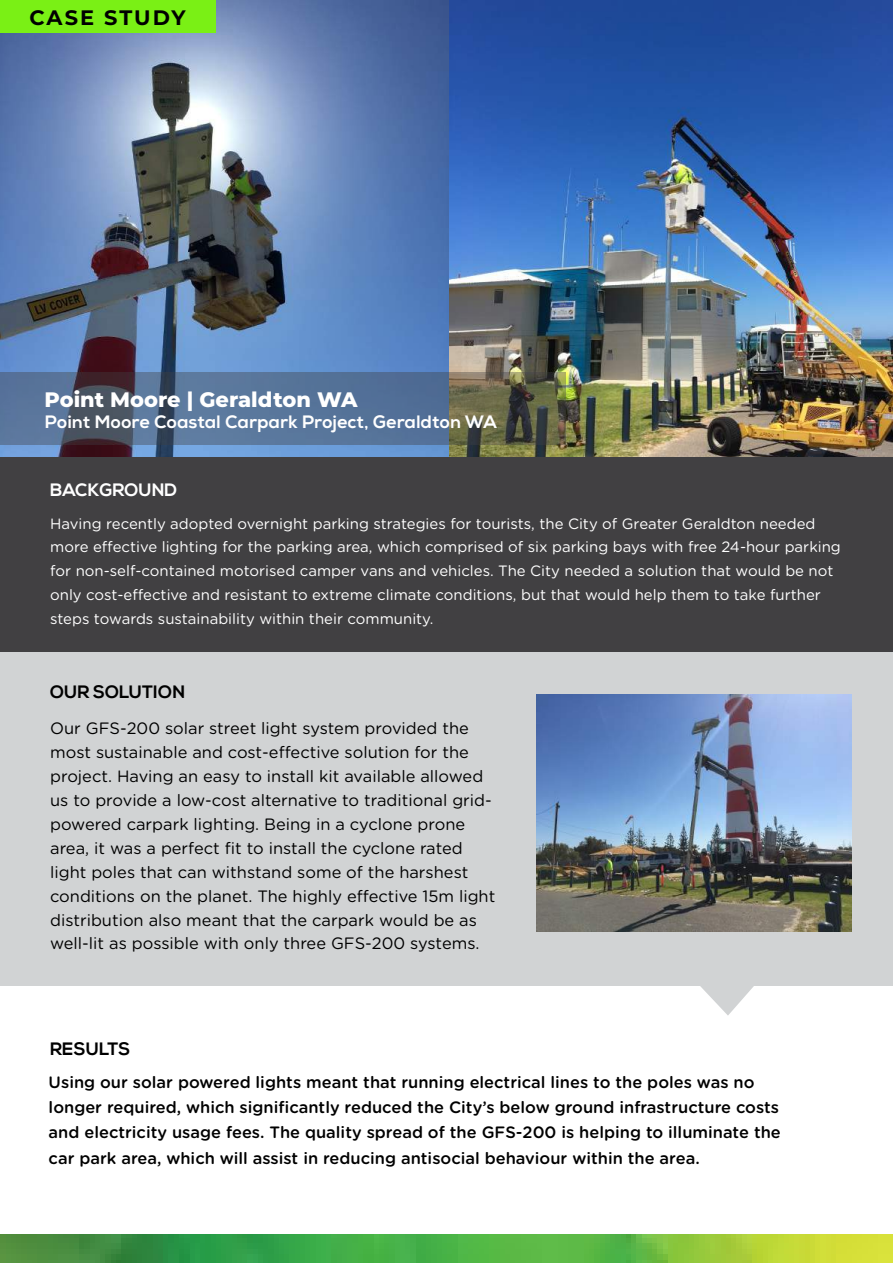
<style>
.page{position:relative;width:893px;height:1263px;background:#fff}
.page>*{position:absolute;margin:0;border:0;box-sizing:border-box;transform-origin:0 0}
.t1{font:800 20.85px "Montserrat";color:#fff}
.t2{font:700 20.85px "Montserrat";letter-spacing:.09em;color:#000}
.t3{font:800 18px "Nexa";color:#fff}
.t4{font:700 18px "Nexa";color:#000}
.t5{font:700 18px "Nexa";color:#fff}
.t6{font:16.5px/23.9px "Gotham Rounded";color:#000}
.t7{font:500 16.5px/25.3px "Gotham Rounded";color:#000}
.t8{font:15px/23.9px "Gotham Rounded";color:#fff}
</style>
<div class="page">
<img style="left:0;top:0;width:449px;height:473px">
<img style="left:449px;top:0;width:444px;height:457px">
<div style="left:1px;top:652px;width:892px;height:333px;background:#d1d3d4"></div>
<svg style="left:700px;top:985px;width:55px;height:30px"></svg>
<div style="left:1px;top:457px;width:892px;height:195px;background:#414042"></div>
<img style="left:1px;top:1234px;width:892px;height:29px">
<img style="left:536px;top:695px;width:316px;height:236px">
<div style="left:0;top:0;width:215px;height:33px;background:#7af015"></div>
<svg style="left:0;top:372px;width:566px;height:72px;background:#56697f"></svg>
<p class="t2" style="left:29px;top:3px;width:158px">CASE STUDY</p>
<p class="t1" style="left:45px;top:384px;width:314px">Point Moore | Geraldton WA</p>
<p class="t3" style="left:45px;top:411px;width:454px">Point Moore Coastal Carpark Project, Geraldton WA</p>
<p class="t5" style="left:50px;top:479px;width:129px">BACKGROUND</p>
<p class="t8" style="left:50px;top:511px;width:792px">Having recently adopted overnight parking strategies for tourists, the City of Greater Geraldton needed more effective lighting for the parking area, which comprised of six parking bays with free 24-hour parking for non-self-contained motorised camper vans and vehicles. The City needed a solution that would be not only cost-effective and resistant to extreme climate conditions, but that would help them to take further steps towards sustainability within their community.</p>
<p class="t4" style="left:50px;top:681px;width:136px">OUR SOLUTION</p>
<p class="t6" style="left:50px;top:716px;width:447px">Our GFS-200 solar street light system provided the most sustainable and cost-effective solution for the project. Having an easy to install kit available allowed us to provide a low-cost alternative to traditional grid&shy;powered carpark lighting. Being in a cyclone prone area, it was a perfect fit to install the cyclone rated light poles that can withstand some of the harshest conditions on the planet. The highly effective 15m light distribution also meant that the carpark would be as well-lit as possible with only three GFS-200 systems.</p>
<p class="t4" style="left:50px;top:1038px;width:82px">RESULTS</p>
<p class="t7" style="left:49px;top:1068px;width:734px">Using our solar powered lights meant that running electrical lines to the poles was no longer required, which significantly reduced the City’s below ground infrastructure costs and electricity usage fees. The quality spread of the GFS-200 is helping to illuminate the car park area, which will assist in reducing antisocial behaviour within the area.</p>
</div>
